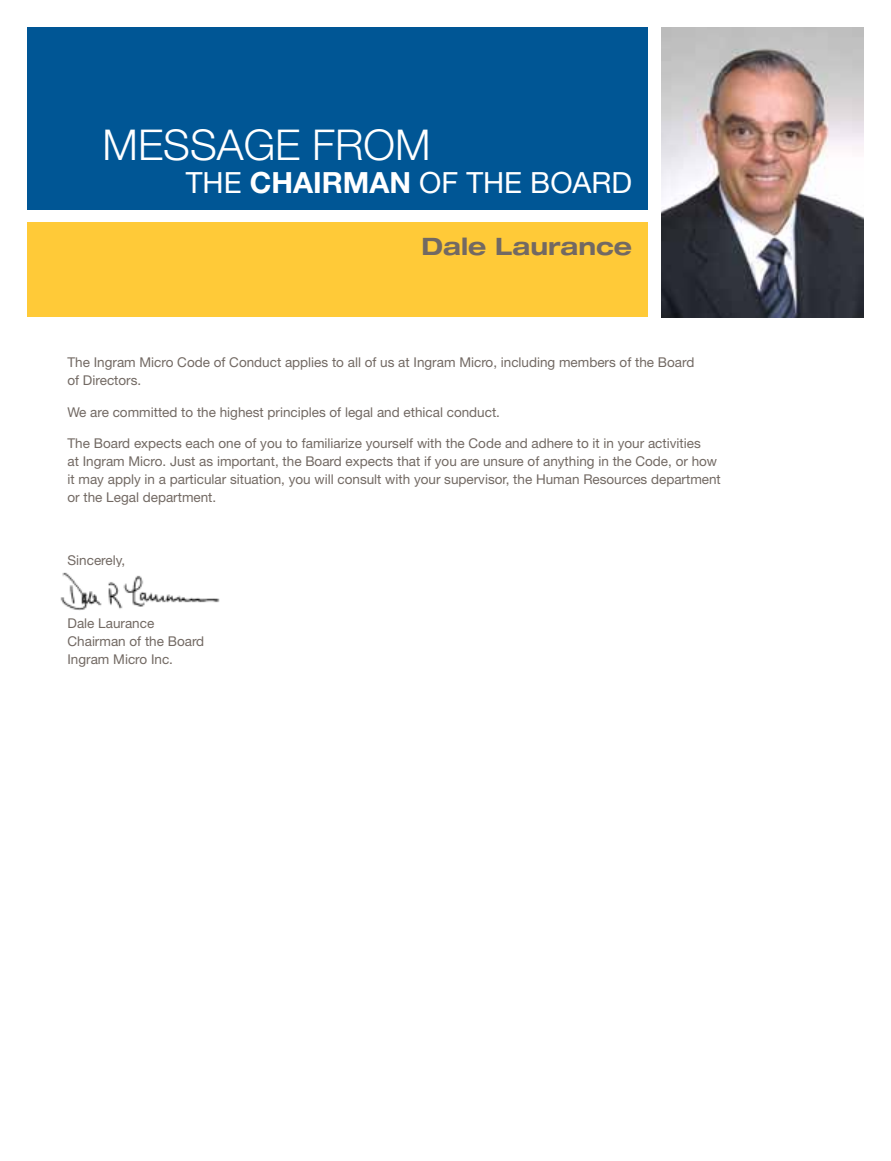
<style>
.page{position:relative;width:891px;height:1161px;background:#fff}
.page>*{position:absolute;margin:0;border:0;box-sizing:border-box;transform-origin:0 0}
.t1{font:300 42.6px "Helvetica Neue LT Std";color:#fff}
.t2{font:29.25px "Helvetica Neue LT Std";color:#fff}
.t3{font:700 expanded 24px "Helvetica Neue LT Std";color:#726963}
.t4{font:13.5px/18px "Helvetica Neue LT Std";color:#726963}
.s1{font-weight:700}
</style>
<div class="page">
<div style="left:27px;top:27px;width:621px;height:182px;background:#005695"></div>
<img style="left:662px;top:27px;width:202px;height:290px">
<div style="left:27px;top:223px;width:621px;height:94px;background:#ffca38"></div>
<img style="left:60px;top:572px;width:160px;height:39px">
<h1 class="t1" style="left:103px;top:119px;width:329px">MESSAGE FROM</h1>
<h2 class="t2" style="left:186px;top:165px;width:448px">THE <span class="s1">CHAIRMAN</span> OF THE BOARD</h2>
<h3 class="t3" style="left:422px;top:231px;width:212px">Dale Laurance</h3>
<p class="t4" style="left:68px;top:353px;width:628px">The Ingram Micro Code of Conduct applies to all of us at Ingram Micro, including members of the Board of Directors.</p>
<p class="t4" style="left:68px;top:403px;width:434px">We are committed to the highest principles of legal and ethical conduct.</p>
<p class="t4" style="left:68px;top:434px;width:655px">The Board expects each one of you to familiarize yourself with the Code and adhere to it in your activities<br>at Ingram Micro. Just as important, the Board expects that if you are unsure of anything in the Code, or how it may apply in a particular situation, you will consult with your supervisor, the Human Resources department or the Legal department.</p>
<p class="t4" style="left:68px;top:551px;width:59px">Sincerely,</p>
<p class="t4" style="left:68px;top:614px;width:138px">Dale Laurance<br>Chairman of the Board<br>Ingram Micro Inc.</p>
</div>
